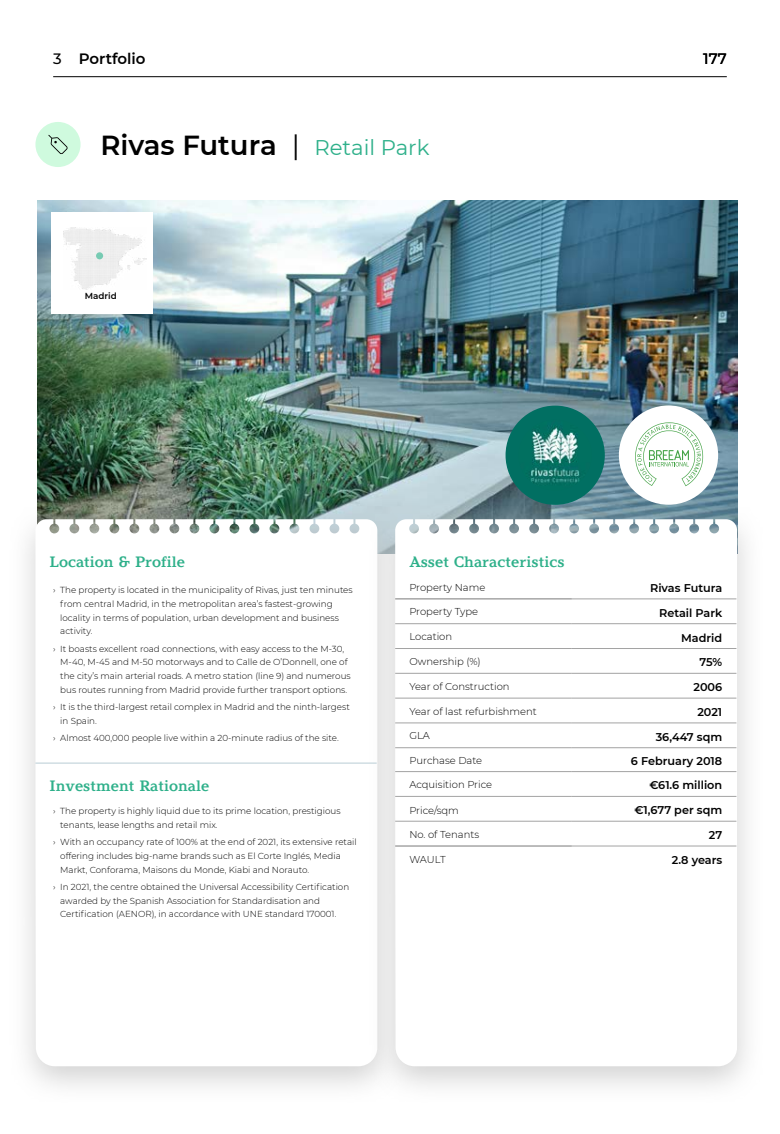
<style>
.page{position:relative;width:780px;height:1134px;background:#fff}
.page>*{position:absolute;margin:0;border:0;box-sizing:border-box;transform-origin:0 0}
.t1{font:600 27.5px "Montserrat";color:#000}
.Titulo_tabla_activos{font:700 15px "Argesta Text";color:#2eb08a}
.t2{font:600 15px "Montserrat";color:#000}
.t3{font:500 15px "Montserrat";color:#000}
.Tabla_activos_semibo{font:600 11.25px "Montserrat";color:#000}
.Texto_tabla_activos{font:300 10px "Montserrat";color:#000}
.t4{font:300 8.75px/13.8px "Montserrat";color:#000}
.t5{font:600 8.75px "Montserrat";color:#000}
.s1{font-weight:500}
.s2{font-weight:400}
.s3{font-weight:400;font-size:21.25px;color:#2eb08a}
</style>
<div class="page">
<img style="left:37px;top:200px;width:700px;height:303px">
<div style="left:35px;top:122px;width:46px;height:45px;background:#cffade;border-radius:50%"></div>
<svg style="left:48px;top:135px;width:20px;height:19px"></svg>
<div style="left:618px;top:405px;width:100px;height:100px;background:#fff;border-radius:50%"></div>
<svg style="left:635px;top:422px;width:68px;height:64px"></svg>
<div style="left:8px;top:503px;width:397px;height:601px;background:#c2c2c2;opacity:.73"></div>
<svg style="left:35px;top:519px;width:333px;height:547px"></svg>
<div style="left:368px;top:503px;width:397px;height:601px;background:#c2c2c2;opacity:.73"></div>
<svg style="left:395px;top:519px;width:342px;height:547px"></svg>
<hr style="left:571px;top:599px;width:165px;height:1px;background:#a3a3a3">
<hr style="left:395px;top:623px;width:176px;height:1px;background:#a3a3a3">
<hr style="left:571px;top:623px;width:165px;height:1px;background:#a3a3a3">
<hr style="left:395px;top:648px;width:176px;height:1px;background:#a3a3a3">
<hr style="left:571px;top:648px;width:165px;height:1px;background:#a3a3a3">
<hr style="left:395px;top:673px;width:176px;height:1px;background:#a3a3a3">
<hr style="left:571px;top:673px;width:165px;height:1px;background:#a3a3a3">
<hr style="left:395px;top:698px;width:176px;height:1px;background:#a3a3a3">
<hr style="left:571px;top:698px;width:165px;height:1px;background:#a3a3a3">
<hr style="left:395px;top:723px;width:176px;height:1px;background:#a3a3a3">
<hr style="left:571px;top:723px;width:165px;height:1px;background:#a3a3a3">
<hr style="left:395px;top:747px;width:176px;height:1px;background:#a3a3a3">
<hr style="left:571px;top:747px;width:165px;height:1px;background:#a3a3a3">
<hr style="left:395px;top:771px;width:176px;height:1px;background:#a3a3a3">
<hr style="left:571px;top:771px;width:165px;height:1px;background:#a3a3a3">
<hr style="left:395px;top:796px;width:176px;height:1px;background:#a3a3a3">
<hr style="left:571px;top:796px;width:165px;height:1px;background:#a3a3a3">
<hr style="left:395px;top:821px;width:176px;height:1px;background:#a3a3a3">
<hr style="left:571px;top:821px;width:165px;height:1px;background:#a3a3a3">
<hr style="left:571px;top:846px;width:165px;height:1px;background:#a3a3a3">
<hr style="left:395px;top:599px;width:176px;height:1px;background:#7a7a7a">
<hr style="left:395px;top:846px;width:176px;height:1px;background:#7a7a7a">
<div style="left:51px;top:213px;width:101px;height:101px;background:#fff"></div>
<img style="left:64px;top:227px;width:83px;height:63px">
<div style="left:96px;top:252px;width:7px;height:7px;background:#77cbb3;border-radius:50%"></div>
<hr style="left:35px;top:763px;width:341px;height:1px;background:#b8ccd4">
<div style="left:505px;top:406px;width:99px;height:99px;background:#016f62;border-radius:50%"></div>
<img style="left:518px;top:420px;width:74px;height:71px">
<hr style="left:53px;top:76px;width:673px;height:1px;background:#000">
<h2 class="t2" style="left:53px;top:48px;width:94px"><span class="s1">3</span> Portfolio</h2>
<h2 class="t3" style="left:703px;top:48px;width:25px">177</h2>
<p class="t1" style="left:100px;top:126px;width:330px">Rivas Futura <span class="s2">|</span> <span class="s3">Retail Park</span></p>
<p class="t5" style="left:85px;top:290px;width:33px">Madrid</p>
<p class="Titulo_tabla_activos" style="left:50px;top:552px;width:137px">Location &amp; Profile</p>
<p class="t4" style="left:60px;top:583px;width:294px;text-indent:-7px">› The property is located in the municipality of Rivas, just ten minutes from central Madrid, in the metropolitan area’s fastest-growing locality in terms of population, urban development and business activity.</p>
<p class="t4" style="left:60px;top:641px;width:292px;text-indent:-7px">› It boasts excellent road connections, with easy access to the M-30, M-40, M-45 and M-50 motorways and to Calle de O’Donnell, one of the city’s main arterial roads. A metro station (line 9) and numerous bus routes running from Madrid provide further transport options.</p>
<p class="t4" style="left:60px;top:700px;width:291px;text-indent:-7px">› It is the third-largest retail complex in Madrid and the ninth-largest in Spain.</p>
<p class="t4" style="left:53px;top:731px;width:287px">› Almost 400,000 people live within a 20-minute radius of the site.</p>
<p class="Titulo_tabla_activos" style="left:50px;top:777px;width:161px">Investment Rationale</p>
<p class="t4" style="left:60px;top:804px;width:282px;text-indent:-7px">› The property is highly liquid due to its prime location, prestigious tenants, lease lengths and retail mix.</p>
<p class="t4" style="left:60px;top:835px;width:298px;text-indent:-7px">› With an occupancy rate of 100% at the end of 2021, its extensive retail offering includes big-name brands such as El Corte Inglés, Media<br>Markt, Conforama, Maisons du Monde, Kiabi and Norauto.</p>
<p class="t4" style="left:60px;top:880px;width:290px;text-indent:-7px">› In 2021, the centre obtained the Universal Accessibility Certification awarded by the Spanish Association for Standardisation and<br>Certification (AENOR), in accordance with UNE standard 170001.</p>
<p class="Titulo_tabla_activos" style="left:409px;top:552px;width:157px">Asset Characteristics</p>
<p class="Texto_tabla_activos" style="left:409px;top:580px;width:78px">Property Name</p>
<p class="Tabla_activos_semibo" style="left:650px;top:580px;width:74px">Rivas Futura</p>
<p class="Texto_tabla_activos" style="left:409px;top:605px;width:70px">Property Type</p>
<p class="Tabla_activos_semibo" style="left:659px;top:605px;width:65px">Retail Park</p>
<p class="Texto_tabla_activos" style="left:409px;top:630px;width:44px">Location</p>
<p class="Tabla_activos_semibo" style="left:681px;top:629px;width:43px">Madrid</p>
<p class="Texto_tabla_activos" style="left:409px;top:655px;width:73px">Ownership (%)</p>
<p class="Tabla_activos_semibo" style="left:699px;top:654px;width:24px">75%</p>
<p class="Texto_tabla_activos" style="left:409px;top:679px;width:102px">Year of Construction</p>
<p class="Tabla_activos_semibo" style="left:693px;top:679px;width:30px">2006</p>
<p class="Texto_tabla_activos" style="left:409px;top:704px;width:129px">Year of last refurbishment</p>
<p class="Tabla_activos_semibo" style="left:697px;top:704px;width:26px">2021</p>
<p class="Texto_tabla_activos" style="left:409px;top:729px;width:22px">GLA</p>
<p class="Tabla_activos_semibo" style="left:655px;top:729px;width:68px">36,447 sqm</p>
<p class="Texto_tabla_activos" style="left:409px;top:753px;width:74px">Purchase Date</p>
<p class="Tabla_activos_semibo" style="left:631px;top:753px;width:93px">6 February 2018</p>
<p class="Texto_tabla_activos" style="left:409px;top:778px;width:84px">Acquisition Price</p>
<p class="Tabla_activos_semibo" style="left:649px;top:777px;width:74px">€61.6 million</p>
<p class="Texto_tabla_activos" style="left:409px;top:803px;width:51px">Price/sqm</p>
<p class="Tabla_activos_semibo" style="left:634px;top:802px;width:89px">€1,677 per sqm</p>
<p class="Texto_tabla_activos" style="left:409px;top:828px;width:71px">No. of Tenants</p>
<p class="Tabla_activos_semibo" style="left:708px;top:827px;width:15px">27</p>
<p class="Texto_tabla_activos" style="left:409px;top:853px;width:38px">WAULT</p>
<p class="Tabla_activos_semibo" style="left:671px;top:852px;width:52px">2.8 years</p>
</div>
